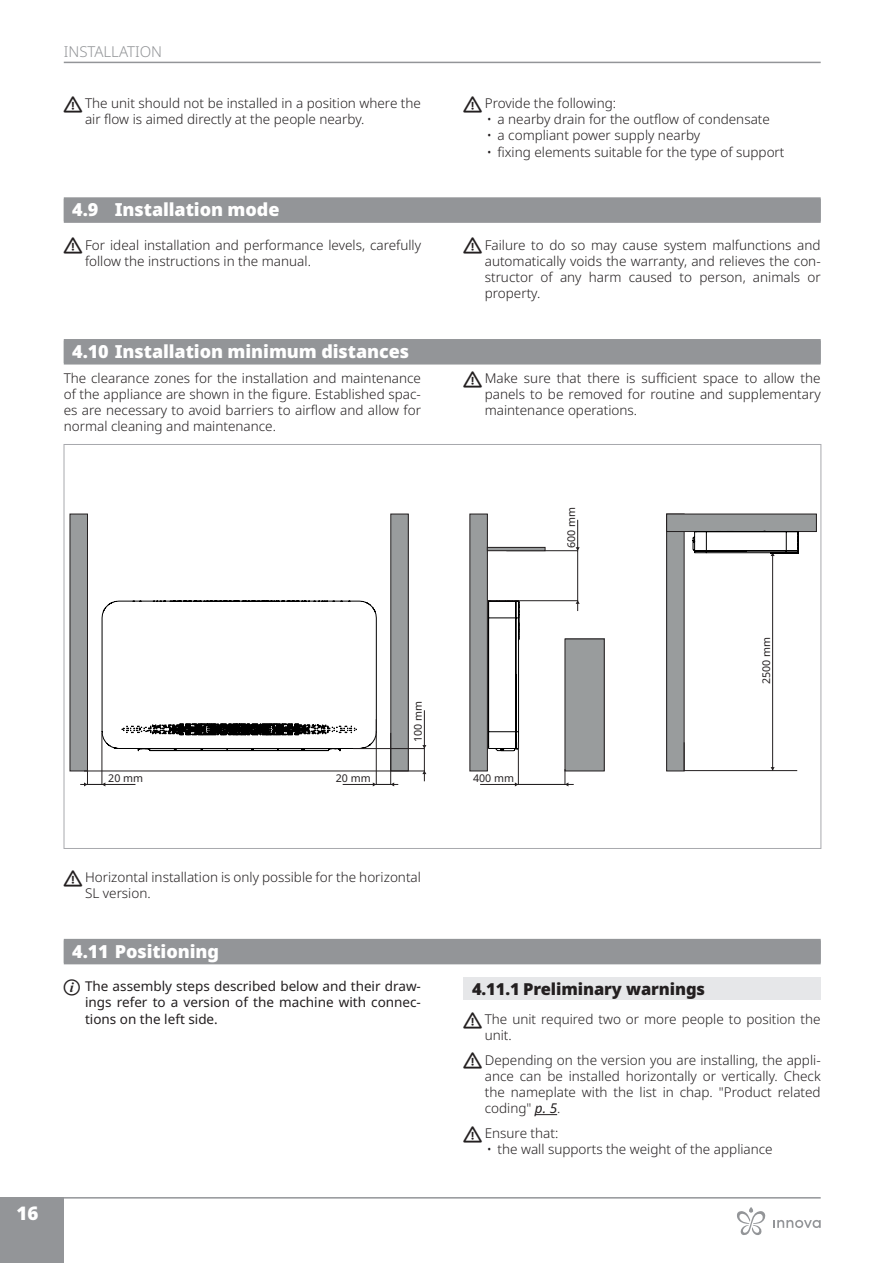
<style>
.page{position:relative;width:893px;height:1263px;background:#fff}
.page>*{position:absolute;margin:0;border:0;box-sizing:border-box;transform-origin:0 0}
.t1{font:900 18.75px "Noto Sans";color:#fff}
.t2{font:900 18px "Noto Sans";letter-spacing:-.005em;color:#fff}
.t3{font:900 16.5px "Noto Sans";letter-spacing:-.005em;color:#231f20}
.t4{font:300 15px "Noto Sans";color:#939598}
.t5{font:300 13.5px/16.2px "Noto Sans";color:#231f20}
.t6{font:13.5px/16.2px "Noto Sans";color:#231f20;text-align:justify}
.t7{font:10.65px "Noto Sans";color:#231f20}
.s1{font-weight:400;font-style:italic}
</style>
<div class="page">
<hr style="left:64px;top:1197px;width:757px;height:1px;background:#939598">
<div style="left:0;top:1197px;width:64px;height:66px;background:#939598"></div>
<hr style="left:64px;top:62px;width:757px;height:1px;background:#939598">
<div style="left:64px;top:199px;width:757px;height:24px;background:#939598"></div>
<div style="left:64px;top:197px;width:757px;height:24px;background:#939598"></div>
<div style="left:64px;top:340px;width:757px;height:24px;background:#939598"></div>
<div style="left:64px;top:339px;width:757px;height:24px;background:#939598"></div>
<div style="left:70px;top:514px;width:17px;height:257px;background:#999c9d"></div>
<div style="left:391px;top:514px;width:17px;height:257px;background:#999c9d"></div>
<div style="left:390px;top:514px;width:19px;height:257px;border:1px solid #231f20"></div>
<div style="left:470px;top:514px;width:17px;height:257px;background:#999c9d"></div>
<div style="left:667px;top:514px;width:17px;height:257px;background:#999c9d"></div>
<div style="left:666px;top:514px;width:18px;height:257px;border:1px solid #231f20"></div>
<div style="left:667px;top:514px;width:149px;height:17px;background:#999c9d"></div>
<div style="left:666px;top:514px;width:151px;height:18px;border:1px solid #231f20"></div>
<div style="left:565px;top:639px;width:39px;height:132px;background:#999c9d"></div>
<hr style="left:80px;top:784px;width:55px;height:1px;background:#231f20">
<hr style="left:480px;top:784px;width:94px;height:1px;background:#231f20">
<svg style="left:84px;top:571px;width:342px;height:215px"></svg>
<hr style="left:577px;top:520px;width:1px;height:31px;background:#231f20">
<svg style="left:487px;top:547px;width:93px;height:239px"></svg>
<div style="left:487px;top:547px;width:58px;height:4px;border:1px solid #231f20"></div>
<svg style="left:684px;top:742px;width:113px;height:29px"></svg>
<hr style="left:772px;top:553px;width:1px;height:218px;background:#231f20">
<svg style="left:693px;top:531px;width:105px;height:25px"></svg>
<div style="left:64px;top:940px;width:757px;height:24px;background:#939598"></div>
<div style="left:64px;top:939px;width:757px;height:24px;background:#939598"></div>
<div style="left:463px;top:977px;width:358px;height:23px;background:#e6e7e9"></div>
<svg style="left:535px;top:1114px;width:22px;height:1px"></svg>
<svg style="left:773px;top:1220px;width:48px;height:8px"></svg>
<svg style="left:737px;top:1207px;width:29px;height:28px"></svg>
<p class="t4" style="left:64px;top:41px;width:14px">Installati</p>
<p class="t4" style="left:140px;top:41px;width:21px">on</p>
<p class="t5" style="left:85px;top:95px;width:337px">The unit should not be installed in a position where the air flow is aimed directly at the people nearby.</p>
<p class="t5" style="left:485px;top:95px;width:133px">Provide the following:</p>
<p class="t5" style="left:487px;top:112px;width:285px">• a nearby drain for the outflow of condensate</p>
<p class="t5" style="left:487px;top:128px;width:215px">• a compliant power supply nearby</p>
<p class="t5" style="left:487px;top:144px;width:299px">• fixing elements suitable for the type of support</p>
<h2 class="t2" style="left:72px;top:196px;width:209px">4.9 Installation mode</h2>
<p class="t5" style="left:85px;top:237px;width:337px">For ideal installation and performance levels, carefully follow the instructions in the manual.</p>
<p class="t5" style="left:485px;top:237px;width:337px;text-align:justify">Failure to do so may cause system malfunctions and automatically voids the warranty, and relieves the con&shy;structor of any harm caused to person, animals or property.</p>
<h2 class="t2" style="left:72px;top:338px;width:338px">4.10 Installation minimum distances</h2>
<p class="t5" style="left:64px;top:370px;width:359px;text-align:justify">The clearance zones for the installation and maintenance of the appliance are shown in the figure. Established spac&shy;es are necessary to avoid barriers to airflow and allow for normal cleaning and maintenance.</p>
<p class="t5" style="left:485px;top:370px;width:337px;text-align:justify">Make sure that there is sufficient space to allow the panels to be removed for routine and supplementary maintenance operations.</p>
<p class="t7" style="left:564px;top:548px;width:42px;rotate:-90deg">600 mm</p>
<p class="t7" style="left:108px;top:771px;width:36px">20 mm</p>
<p class="t7" style="left:336px;top:771px;width:36px">20 mm</p>
<p class="t7" style="left:410px;top:742px;width:42px;rotate:-90deg">100 mm</p>
<p class="t7" style="left:473px;top:771px;width:42px">400 mm</p>
<p class="t7" style="left:759px;top:684px;width:49px;rotate:-90deg">2500 mm</p>
<h1 class="t1" style="left:17px;top:1199px;width:23px">16</h1>
<p class="t5" style="left:85px;top:869px;width:337px">Horizontal installation is only possible for the horizontal<br>SL version.</p>
<h2 class="t2" style="left:72px;top:938px;width:148px">4.11 Positioning</h2>
<p class="t6" style="left:85px;top:978px;width:337px">The assembly steps described below and their draw&shy;ings refer to a version of the machine with connec&shy;tions on the left side.</p>
<p class="t3" style="left:472px;top:976px;width:235px">4.11.1 Preliminary warnings</p>
<p class="t5" style="left:485px;top:1011px;width:337px">The unit required two or more people to position the unit.</p>
<p class="t5" style="left:485px;top:1052px;width:337px;text-align:justify">Depending on the version you are installing, the appli&shy;ance can be installed horizontally or vertically. Check the nameplate with the list in chap. "Product related coding" <span class="s1">p. 5</span>.</p>
<p class="t5" style="left:485px;top:1125px;width:75px">Ensure that:</p>
<p class="t5" style="left:487px;top:1141px;width:287px">• the wall supports the weight of the appliance</p>
</div>
